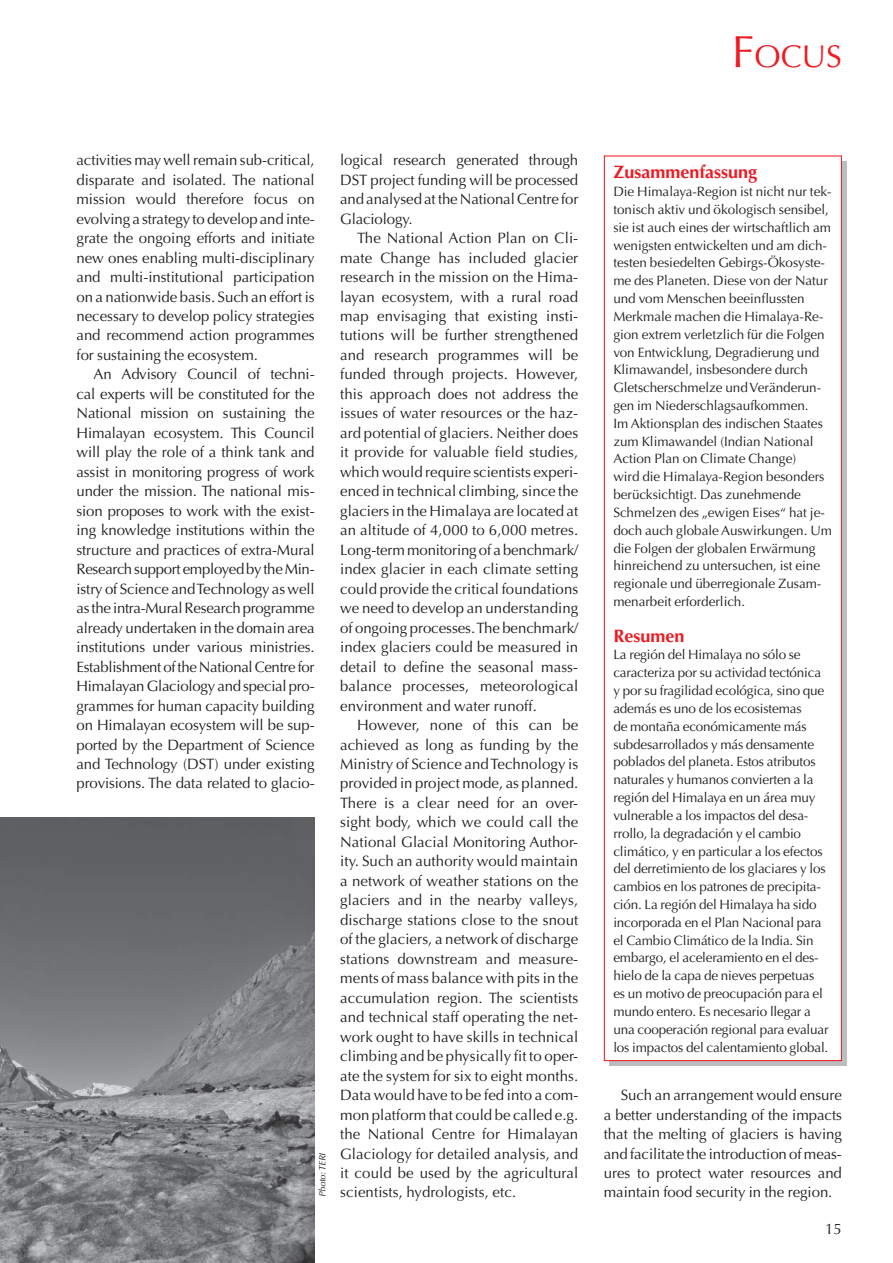
<style>
.page{position:relative;width:893px;height:1263px;background:#fff}
.page>*{position:absolute;margin:0;border:0;box-sizing:border-box;transform-origin:0 0}
.t1{font:31.5px "Optima";color:#ed1c24}
.t2{font:700 18px "Optima";color:#ed1c24}
.t3{font:15px/19.5px "Optima";letter-spacing:-.005em;color:#231f20;text-align:justify}
.t4{font:13.5px/17.9px "Optima";letter-spacing:-.015em;color:#231f20}
.t5{font:italic 9px "Optima";color:#231f20}
.s1{font-size:45px}
</style>
<div class="page">
<div style="left:610px;top:162px;width:237px;height:904px;background:#bbbdc0"></div>
<div style="left:604px;top:156px;width:237px;height:904px;background:#fff"></div>
<div style="left:604px;top:155px;width:238px;height:906px;border:1px solid #ed1c24"></div>
<img style="left:0;top:817px;width:315px;height:446px">
<h1 class="t1" style="left:732px;top:43px;width:112px"><span class="s1">F</span>OCUS</h1>
<p class="t3" style="left:77px;top:152px;width:240px">activities may well remain sub-critical, disparate and isolated. The national mission would therefore focus on evolving a strategy to develop and inte&shy;grate the ongoing efforts and initiate new ones enabling multi-disciplinary and multi-institutional participation on a nationwide basis. Such an effort is necessary to develop policy strategies and recommend action programmes for sustaining the ecosystem.</p>
<p class="t3" style="left:77px;top:366px;width:240px;text-indent:17px">An Advisory Council of techni&shy;cal experts will be constituted for the National mission on sustaining the Himalayan ecosystem. This Council will play the role of a think tank and assist in monitoring progress of work under the mission. The national mis&shy;sion proposes to work with the exist&shy;ing knowledge institutions within the structure and practices of extra-Mural Research support employed by the Min&shy;istry of Science and Technology as well as the intra-Mural Research programme already undertaken in the domain area institutions under various ministries.<br>Establishment of the National Centre for Himalayan Glaciology and special pro&shy;grammes for human capacity building on Himalayan ecosystem will be sup&shy;ported by the Department of Science and Technology (DST) under existing provisions. The data related to glacio-</p>
<p class="t5" style="left:319px;top:1197px;width:46px;rotate:-90deg">Photo: TERI</p>
<p class="t3" style="left:340px;top:152px;width:240px">logical research generated through DST project funding will be processed and analysed at the National Centre for Glaciology.</p>
<p class="t3" style="left:340px;top:230px;width:240px;text-indent:17px">The National Action Plan on Cli&shy;mate Change has included glacier research in the mission on the Hima&shy;layan ecosystem, with a rural road map envisaging that existing insti&shy;tutions will be further strengthened and research programmes will be funded through projects. However, this approach does not address the issues of water resources or the haz&shy;ard potential of glaciers. Neither does it provide for valuable field studies, which would require scientists experi&shy;enced in technical climbing, since the glaciers in the Himalaya are located at an altitude of 4,000 to 6,000 metres.<br>Long-term monitoring of a benchmark/ index glacier in each climate setting could provide the critical foundations we need to develop an understanding of ongoing processes. The benchmark/ index glaciers could be measured in detail to define the seasonal mass&shy;balance processes, meteorological environment and water runoff.</p>
<p class="t3" style="left:340px;top:717px;width:240px;text-indent:17px">However, none of this can be achieved as long as funding by the Ministry of Science and Technology is provided in project mode, as planned.<br>There is a clear need for an over&shy;sight body, which we could call the National Glacial Monitoring Author&shy;ity. Such an authority would maintain a network of weather stations on the glaciers and in the nearby valleys, discharge stations close to the snout of the glaciers, a network of discharge stations downstream and measure&shy;ments of mass balance with pits in the accumulation region. The scientists and technical staff operating the net&shy;work ought to have skills in technical climbing and be physically fit to oper&shy;ate the system for six to eight months.<br>Data would have to be fed into a com&shy;mon platform that could be called e.g. the National Centre for Himalayan Glaciology for detailed analysis, and it could be used by the agricultural scientists, hydrologists, etc.</p>
<p class="t2" style="left:613px;top:165px;width:145px">Zusammenfassung</p>
<p class="t4" style="left:613px;top:184px;width:220px">Die Himalaya-Region ist nicht nur tek&shy;tonisch aktiv und ökologisch sensibel, sie ist auch eines der wirtschaftlich am wenigsten entwickelten und am dich&shy;testen besiedelten Gebirgs-Ökosyste&shy;me des Planeten. Diese von der Natur und vom Menschen beeinflussten Merkmale machen die Himalaya-Re&shy;gion extrem verletzlich für die Folgen von Entwicklung, Degradierung und Klimawandel, insbesondere durch Gletscherschmelze und Veränderun&shy;gen im Niederschlagsaufkommen.<br>Im Aktionsplan des indischen Staates zum Klimawandel (Indian National Action Plan on Climate Change)<br>wird die Himalaya-Region besonders berücksichtigt. Das zunehmende Schmelzen des „ewigen Eises“ hat je&shy;doch auch globale Auswirkungen. Um die Folgen der globalen Erwärmung hinreichend zu untersuchen, ist eine regionale und überregionale Zusam&shy;menarbeit erforderlich.</p>
<p class="t2" style="left:613px;top:628px;width:73px">Resumen</p>
<p class="t4" style="left:613px;top:647px;width:217px">La región del Himalaya no sólo se caracteriza por su actividad tectónica y por su fragilidad ecológica, sino que además es uno de los ecosistemas<br>de montaña económicamente más subdesarrollados y más densamente poblados del planeta. Estos atributos naturales y humanos convierten a la región del Himalaya en un área muy vulnerable a los impactos del desa&shy;rrollo, la degradación y el cambio climático, y en particular a los efectos del derretimiento de los glaciares y los cambios en los patrones de precipita&shy;ción. La región del Himalaya ha sido incorporada en el Plan Nacional para el Cambio Climático de la India. Sin embargo, el aceleramiento en el des&shy;hielo de la capa de nieves perpetuas es un motivo de preocupación para el mundo entero. Es necesario llegar a una cooperación regional para evaluar los impactos del calentamiento global.</p>
<p class="t3" style="left:604px;top:1087px;width:240px;text-indent:17px">Such an arrangement would ensure a better understanding of the impacts that the melting of glaciers is having and facilitate the introduction of meas&shy;ures to protect water resources and maintain food security in the region.</p>
<p class="t3" style="left:825px;top:1220px;width:18px">15</p>
</div>
